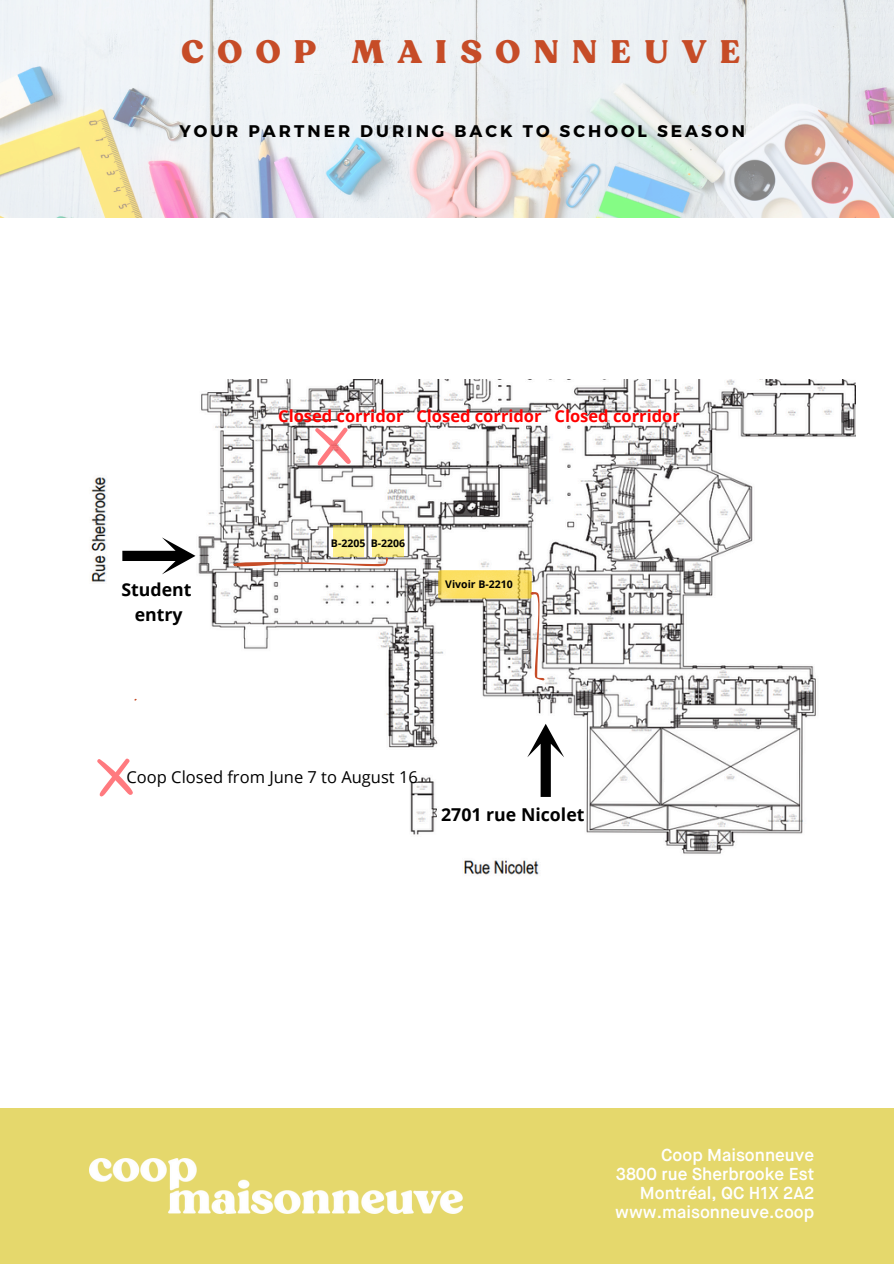
<style>
.page{position:relative;width:894px;height:1264px;background:#fff}
.page>*{position:absolute;margin:0;border:0;box-sizing:border-box;transform-origin:0 0}
.t1{font:32.7px "NT Wagner";letter-spacing:.41em;color:#c64c27}
.t2{font:700 17.7px/24.8px "Open Sans";color:#000;text-align:center}
.t3{font:600 17.25px/19.2px "Maison Neue";color:#fff;text-align:right}
.t4{font:700 16.8px "Montserrat";letter-spacing:.18em;color:#000}
.t5{font:700 16.5px "Open Sans";color:#f00}
.t6{font:16.5px "Open Sans";color:#000}
.t7{font:700 10.5px "Open Sans";color:#000}
</style>
<div class="page">
<div style="left:0;top:1108px;width:893px;height:155px;background:#e5d86c"></div>
<img style="left:89px;top:1158px;width:373px;height:55px">
<img style="left:0;top:0;width:893px;height:217px">
<img style="left:91px;top:380px;width:764px;height:495px">
<svg style="left:122px;top:537px;width:73px;height:37px"></svg>
<svg style="left:527px;top:723px;width:37px;height:74px"></svg>
<img style="left:333px;top:526px;width:30px;height:30px">
<img style="left:373px;top:526px;width:30px;height:30px">
<img style="left:438px;top:570px;width:93px;height:28px">
<svg style="left:314px;top:426px;width:37px;height:39px"></svg>
<svg style="left:96px;top:757px;width:37px;height:39px"></svg>
<svg style="left:530px;top:592px;width:14px;height:88px"></svg>
<svg style="left:233px;top:557px;width:155px;height:9px"></svg>
<h3 class="t1" style="left:181px;top:31px;width:559px">COOP MAISONNEUVE</h3>
<p class="t4" style="left:179px;top:120px;width:567px">YOUR PARTNER DURING BACK TO SCHOOL SEASON</p>
<p class="t5" style="left:278px;top:405px;width:403px">Closed corridor Closed corridor Closed corridor</p>
<p class="t2" style="left:121px;top:576px;width:72px">Student entry</p>
<p class="t7" style="left:331px;top:535px;width:36px">B-2205</p>
<p class="t7" style="left:370px;top:535px;width:36px">B-2206</p>
<h3 class="t7" style="left:445px;top:576px;width:69px">Vivoir B-2210</h3>
<h5 class="t6" style="left:126px;top:765px;width:293px">Coop Closed from June 7 to August 16</h5>
<h5 class="t2" style="left:441px;top:801px;width:145px">2701 rue Nicolet</h5>
<p class="t3" style="left:615px;top:1146px;width:200px">Coop Maisonneuve<br>3800 rue Sherbrooke Est<br>Montréal, QC H1X 2A2 www.maisonneuve.coop</p>
</div>
